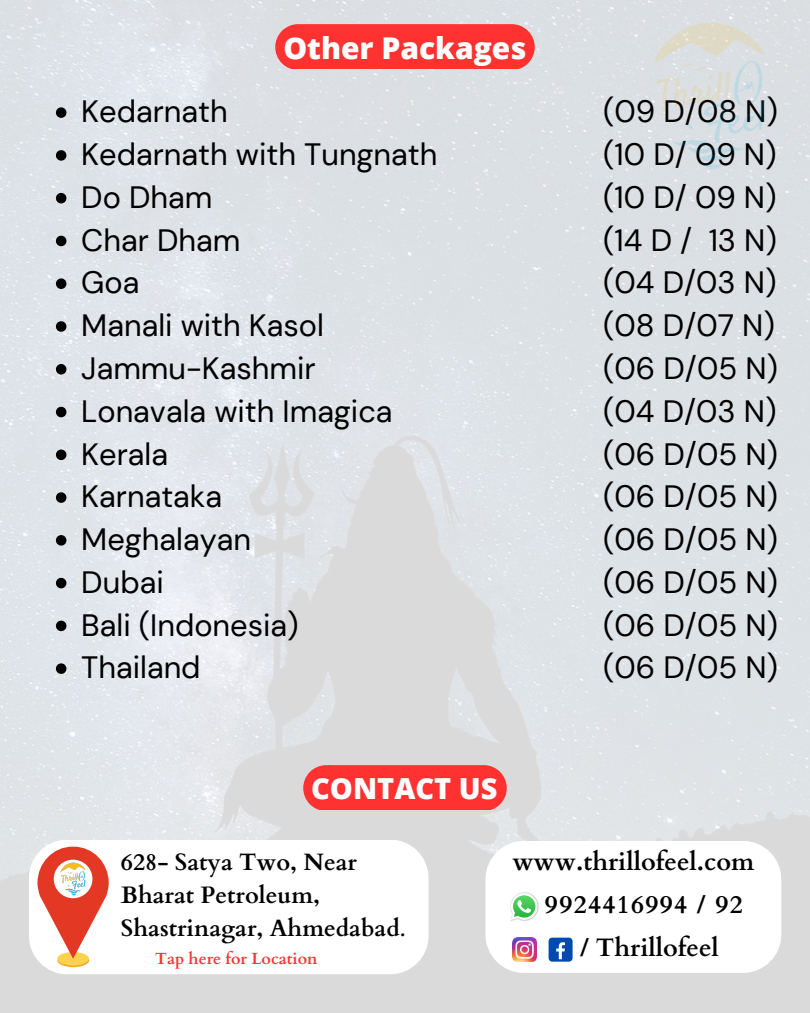
<style>
.page{position:relative;width:810px;height:1013px;background:#fff}
.page>*{position:absolute;margin:0;border:0;box-sizing:border-box;transform-origin:0 0}
.t1{font:30.8px/42.8px "DM Sans";color:#000}
.t2{font:800 30px "Open Sans";color:#fff}
.t3{font:800 29px "Open Sans";color:#fff}
.t4{font:700 25.3px/42.9px "Cardo";letter-spacing:.03em;color:#000;text-align:center}
.t5{font:700 25.3px "Cardo";color:#000}
.t6{font:700 23.7px/33px "Cardo";color:#000}
.t7{font:700 16.2px "Cardo";color:#ff3131}
.s1{font-weight:400}
</style>
<div class="page">
<img style="left:0;top:0;width:810px;height:1012px">
<svg style="left:303px;top:765px;width:204px;height:44px"></svg>
<div style="left:485px;top:841px;width:296px;height:131px;background:#fff;border-radius:38px"></div>
<img style="left:512px;top:937px;width:24px;height:24px">
<img style="left:510px;top:892px;width:29px;height:29px">
<svg style="left:511px;top:893px;width:27px;height:27px"></svg>
<div style="left:549px;top:937px;width:24px;height:24px;background:#004aad;border-radius:4px"></div>
<svg style="left:556px;top:942px;width:9px;height:17px"></svg>
<svg style="left:56px;top:107px;width:10px;height:11px"></svg>
<svg style="left:56px;top:150px;width:10px;height:11px"></svg>
<svg style="left:56px;top:193px;width:10px;height:10px"></svg>
<svg style="left:56px;top:236px;width:10px;height:10px"></svg>
<svg style="left:56px;top:278px;width:10px;height:11px"></svg>
<svg style="left:56px;top:321px;width:10px;height:11px"></svg>
<svg style="left:56px;top:364px;width:10px;height:10px"></svg>
<svg style="left:56px;top:407px;width:10px;height:10px"></svg>
<svg style="left:56px;top:449px;width:10px;height:11px"></svg>
<svg style="left:56px;top:492px;width:10px;height:11px"></svg>
<svg style="left:56px;top:535px;width:10px;height:10px"></svg>
<svg style="left:56px;top:578px;width:10px;height:10px"></svg>
<svg style="left:56px;top:620px;width:10px;height:11px"></svg>
<svg style="left:56px;top:663px;width:10px;height:11px"></svg>
<div style="left:275px;top:24px;width:260px;height:45px;background:#ff3131"></div>
<img style="left:628px;top:16px;width:162px;height:161px">
<div style="left:29px;top:839px;width:400px;height:135px;background:#fff;border-radius:38px"></div>
<svg style="left:57px;top:953px;width:32px;height:14px"></svg>
<div style="left:57px;top:951px;width:32px;height:14px;background:#fcd24f;border-radius:50%"></div>
<svg style="left:37px;top:846px;width:72px;height:112px"></svg>
<svg style="left:54px;top:859px;width:38px;height:39px"></svg>
<img style="left:56px;top:861px;width:34px;height:35px">
<p class="t2" style="left:283px;top:26px;width:245px">Other Packages</p>
<p class="t1" style="left:81px;top:90px;width:358px">Kedarnath<br>Kedarnath with Tungnath<br>Do Dham<br>Char Dham<br>Goa<br>Manali with Kasol<br>Jammu-Kashmir<br>Lonavala with Imagica<br>Kerala<br>Karnataka<br>Meghalayan<br>Dubai<br>Bali (Indonesia)<br>Thailand</p>
<p class="t3" style="left:311px;top:767px;width:188px">CONTACT US</p>
<p class="t1" style="left:603px;top:90px;width:176px;text-align:justify">(09 D/08 N) (10 D/ 09 N) (10 D/ 09 N) (14 D / 13 N) (04 D/03 N) (08 D/07 N) (06 D/05 N) (04 D/03 N) (06 D/05 N) (06 D/05 N) (06 D/05 N) (06 D/05 N) (06 D/05 N) (06 D/05 N)</p>
<p class="t6" style="left:121px;top:845px;width:286px">628- Satya Two, Near<br>Bharat Petroleum,<br>Shastrinagar, Ahmedabad<span class="s1">.</span></p>
<p class="t7" style="left:155px;top:947px;width:164px">Tap here for Location</p>
<p class="t5" style="left:512px;top:845px;width:244px">www.thrillofeel.com</p>
<p class="t4" style="left:545px;top:883px;width:199px">9924416994 / 92 / Thrillofeel</p>
</div>
